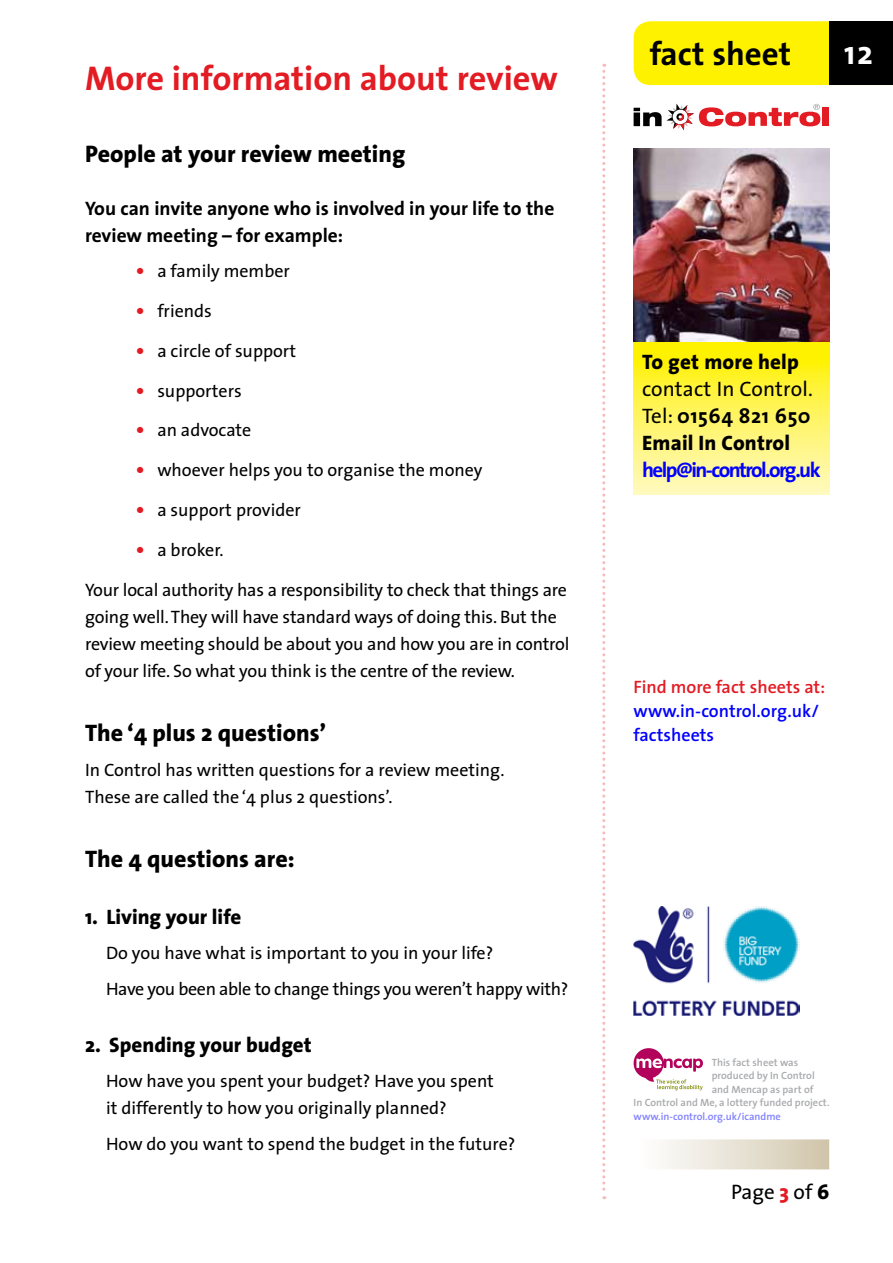
<style>
.page{position:relative;width:893px;height:1263px;background:#fff}
.page>*{position:absolute;margin:0;border:0;box-sizing:border-box;transform-origin:0 0}
.t1{font:700 34.5px "The Sans";color:#e31b23}
.t2{font:700 33px "The Sans";color:#000}
.t3{font:700 33px "The Sans";color:#fff}
.t4{font:800 24px "The Sans";color:#000}
.t5{font:21px/27px "The Sans";color:#000;text-align:justify}
.t6{font:800 21px "The Sans";color:#000}
.t7{font:700 21px "The Sans";letter-spacing:-.075em;color:#00f}
.t8{font:700 19.5px/27px "The Sans";color:#000}
.t9{font:18px/27px "The Sans";letter-spacing:-.01em;color:#000}
.t10{font:600 18px/24px "The Sans";color:#00f}
.t11{font:600 18px "The Sans";color:#e31b23}
.t12{font:600 10.5px "The Sans";color:#a7a9ac}
.t13{font:600 10.5px "The Sans";color:#8080ff}
.s1{font-family:"Chevin";font-weight:300;color:#e31b23}
.s2{font-weight:700}
.s3{font-weight:800}
.s4{font-weight:800;color:#e31b23}
</style>
<div class="page">
<svg style="left:602px;top:64px;width:3px;height:1135px"></svg>
<div style="left:634px;top:21px;width:195px;height:64px;background:#fff200"></div>
<div style="left:650px;top:41px;width:142px;height:24px;background:#fff200"></div>
<div style="left:829px;top:21px;width:64px;height:64px;background:#000"></div>
<div style="left:823px;top:107px;width:6px;height:19px;background:#e31b23"></div>
<svg style="left:634px;top:104px;width:186px;height:26px"></svg>
<svg style="left:634px;top:341px;width:195px;height:153px;background:#fef35e"></svg>
<img style="left:634px;top:149px;width:195px;height:192px">
<div style="left:634px;top:1139px;width:195px;height:30px;background:linear-gradient(to right,#fff,#d1c6ab)"></div>
<svg style="left:634px;top:1048px;width:69px;height:42px"></svg>
<img style="left:634px;top:907px;width:166px;height:109px">
<h1 class="t1" style="left:85px;top:49px;width:474px">More information about review</h1>
<h3 class="t4" style="left:85px;top:134px;width:322px">People at your review meeting</h3>
<p class="t8" style="left:85px;top:194px;width:471px">You can invite anyone who is involved in your life to the review meeting – for example:</p>
<p class="t9" style="left:136px;top:257px;width:155px"><span class="s1">•</span> a family member</p>
<p class="t9" style="left:136px;top:297px;width:77px"><span class="s1">•</span> friends</p>
<p class="t9" style="left:136px;top:337px;width:162px"><span class="s1">•</span> a circle of support</p>
<p class="t9" style="left:136px;top:377px;width:107px"><span class="s1">•</span> supporters</p>
<p class="t9" style="left:136px;top:416px;width:117px"><span class="s1">•</span> an advocate</p>
<p class="t9" style="left:136px;top:456px;width:348px"><span class="s1">•</span> whoever helps you to organise the money</p>
<p class="t9" style="left:136px;top:496px;width:166px"><span class="s1">•</span> a support provider</p>
<p class="t9" style="left:136px;top:536px;width:89px"><span class="s1">•</span> a broker.</p>
<p class="t9" style="left:85px;top:575px;width:486px">Your local authority has a responsibility to check that things are going well. They will have standard ways of doing this. But the review meeting should be about you and how you are in control of your life. So what you think is the centre of the review.</p>
<h3 class="t4" style="left:85px;top:712px;width:243px">The ‘4 plus 2 questions’</h3>
<p class="t9" style="left:85px;top:756px;width:421px">In Control has written questions for a review meeting.<br>These are called the ‘4 plus 2 questions’.</p>
<h3 class="t4" style="left:85px;top:839px;width:211px">The 4 questions are:</h3>
<p class="t6" style="left:85px;top:899px;width:158px">1. Living your life</p>
<p class="t9" style="left:106px;top:935px;width:464px;line-height:35.5px">Do you have what is important to you in your life?<br>Have you been able to change things you weren’t happy with?</p>
<p class="t6" style="left:85px;top:1027px;width:228px">2. Spending your budget</p>
<p class="t9" style="left:106px;top:1067px;width:389px">How have you spent your budget? Have you spent it differently to how you originally planned?</p>
<p class="t9" style="left:106px;top:1129px;width:411px">How do you want to spend the budget in the future?</p>
<h2 class="t2" style="left:650px;top:26px;width:143px">fact sheet</h2>
<h2 class="t3" style="left:844px;top:25px;width:30px">12</h2>
<p class="t6" style="left:642px;top:344px;width:158px">To get more help</p>
<p class="t5" style="left:642px;top:375px;width:172px">contact In Control.<br>Tel: <span class="s2">01564 821 650<br></span><span class="s3">Email In Control</span></p>
<p class="t7" style="left:642px;top:453px;width:180px">help@in-control.org.uk</p>
<p class="t11" style="left:634px;top:672px;width:193px">Find more fact sheets at:</p>
<p class="t10" style="left:634px;top:699px;width:187px">www.in-control.org.uk/ factsheets</p>
<p class="t12" style="left:712px;top:1053px;width:88px">This fact sheet was</p>
<p class="t12" style="left:712px;top:1067px;width:105px">produced by In Control</p>
<p class="t12" style="left:712px;top:1080px;width:103px">and Mencap as part of</p>
<p class="t12" style="left:634px;top:1094px;width:198px">In Control and Me, a lottery funded project.</p>
<p class="t13" style="left:634px;top:1107px;width:149px">www.in-control.org.uk/icandme</p>
<p class="t5" style="left:731px;top:1178px;width:100px">Page <span class="s4">3</span> of <span class="s3">6</span></p>
</div>
